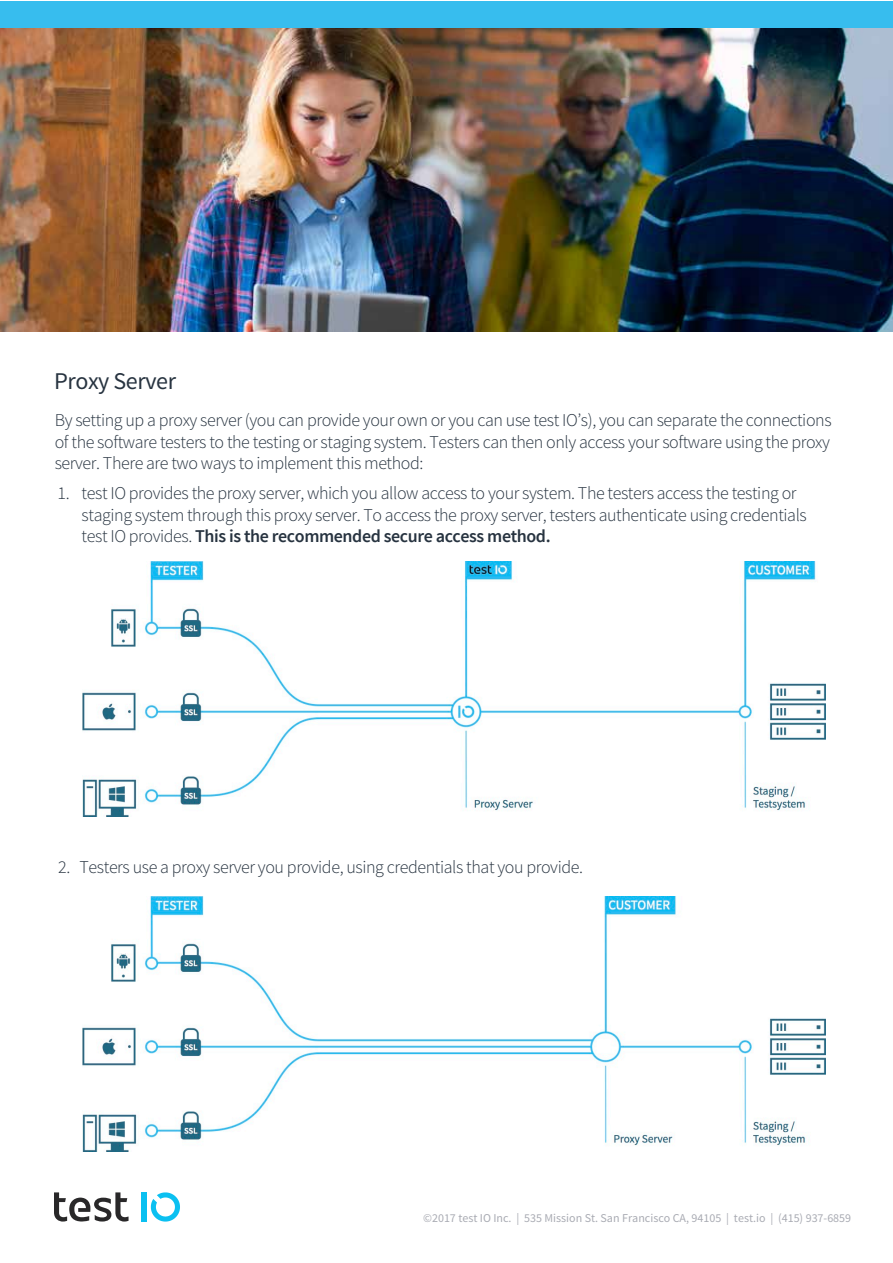
<style>
.page{position:relative;width:893px;height:1263px;background:#fff}
.page>*{position:absolute;margin:0;border:0;box-sizing:border-box;transform-origin:0 0}
.t1{font:24px "Source Sans Pro";letter-spacing:-.015em;color:#273340}
.t2{font:300 18px/21.6px "Source Sans Pro";letter-spacing:-.025em;color:#273340;text-align:justify}
.t3{font:12px "Source Sans Pro";color:#a9abb3}
.s1{font-weight:600}
</style>
<div class="page">
<div style="left:0;top:1px;width:892px;height:28px;background:#37bdee"></div>
<div style="left:142px;top:1192px;width:5px;height:29px;background:#0bc0f1"></div>
<svg style="left:54px;top:1192px;width:75px;height:29px"></svg>
<svg style="left:151px;top:1192px;width:29px;height:29px"></svg>
<img style="left:0;top:29px;width:893px;height:302px">
<img style="left:82px;top:896px;width:743px;height:256px">
<img style="left:82px;top:561px;width:743px;height:256px">
<h1 class="t1" style="left:54px;top:366px;width:123px">Proxy Server</h1>
<p class="t2" style="left:55px;top:409px;width:778px">By setting up a proxy server (you can provide your own or you can use test IO’s), you can separate the connections of the software testers to the testing or staging system. Testers can then only access your software using the proxy server. There are two ways to implement this method:</p>
<p class="t2" style="left:82px;top:482px;width:727px;text-align:left;text-indent:-24px">1. test IO provides the proxy server, which you allow access to your system. The testers access the testing or staging system through this proxy server. To access the proxy server, testers authenticate using credentials test IO provides. <span class="s1">This is the recommended secure access method.</span></p>
<p class="t2" style="left:58px;top:856px;width:526px">2. Testers use a proxy server you provide, using credentials that you provide.</p>
<p class="t3" style="left:423px;top:1211px;width:429px">©2017 test IO Inc. | 535 Mission St. San Francisco CA, 94105 | test.io | (415) 937-6859</p>
</div>
